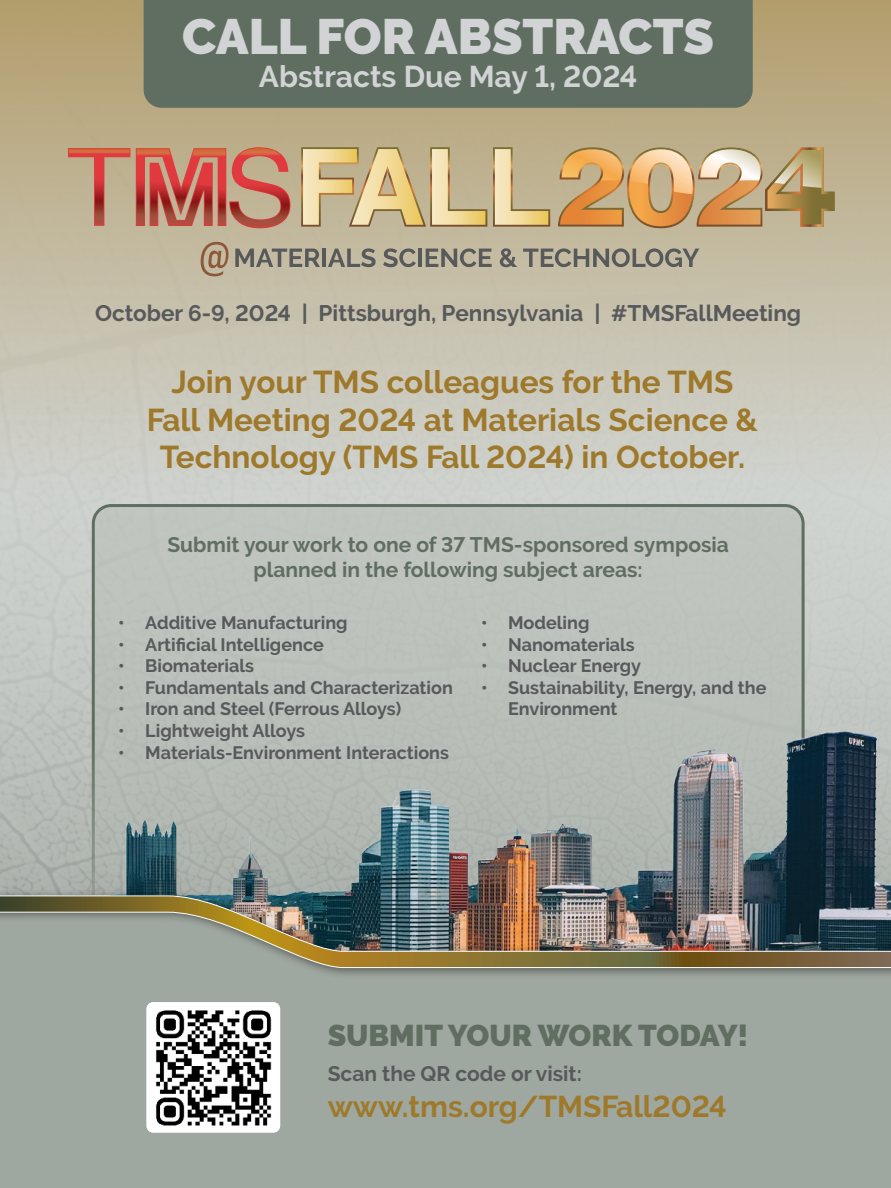
<style>
.page{position:relative;width:891px;height:1188px;background:#fff}
.page>*{position:absolute;margin:0;border:0;box-sizing:border-box;transform-origin:0 0}
.t1{font:900 49.5px "Raleway";color:#d1d3d4}
.t2{font:700 31.5px/37.8px "Raleway";color:#9e792c;text-align:center}
.t3{font:700 30px "Raleway";color:#9e792c}
.t4{font:700 30px "Raleway";color:#d1d3d4}
.t5{font:900 30px "Raleway";color:#606e61}
.t6{font:700 22.5px "Raleway";color:#58595b}
.t7{font:700 21px/25.2px "Raleway";color:#606e61;text-align:center}
.t8{font:700 21px "Raleway";color:#58595b}
.t9{font:700 18px/21.6px "Raleway";color:#58595b}
</style>
<div class="page">
<img style="left:0;top:490px;width:891px;height:198px">
<div style="left:0;top:0;width:891px;height:490px;background:linear-gradient(to bottom,#b49e6d,#d0d4d0)"></div>
<div style="left:93px;top:505px;width:710px;height:457px;background:#bdc3be;border-radius:18px"></div>
<svg style="left:235px;top:249px;width:85px;height:18px;background:#8f8b7f"></svg>
<hr style="left:322px;top:249px;width:4px;height:18px;background:#58595b">
<svg style="left:328px;top:248px;width:48px;height:19px"></svg>
<svg style="left:383px;top:248px;width:33px;height:19px"></svg>
<hr style="left:418px;top:249px;width:4px;height:18px;background:#58595b">
<svg style="left:426px;top:248px;width:66px;height:19px"></svg>
<svg style="left:500px;top:248px;width:17px;height:19px"></svg>
<svg style="left:523px;top:248px;width:176px;height:19px;background:#969284"></svg>
<svg style="left:201px;top:242px;width:27px;height:34px"></svg>
<svg style="left:68px;top:148px;width:62px;height:78px;background:#c2a68a"></svg>
<svg style="left:136px;top:147px;width:154px;height:81px;background:#ca826f"></svg>
<img style="left:69px;top:149px;width:61px;height:7px">
<img style="left:236px;top:148px;width:45px;height:11px">
<img style="left:137px;top:149px;width:35px;height:9px">
<img style="left:191px;top:149px;width:34px;height:11px">
<img style="left:95px;top:177px;width:9px;height:48px">
<img style="left:230px;top:183px;width:60px;height:44px">
<img style="left:219px;top:187px;width:6px;height:38px">
<img style="left:137px;top:178px;width:7px;height:47px">
<img style="left:150px;top:179px;width:62px;height:46px">
<svg style="left:558px;top:147px;width:277px;height:81px;background:#c9a472"></svg>
<svg style="left:301px;top:147px;width:186px;height:80px;background:#cfbb8c"></svg>
<svg style="left:493px;top:147px;width:57px;height:80px;background:#cdbb90"></svg>
<div style="left:144px;top:0;width:609px;height:108px;background:#606e61"></div>
<img style="left:0;top:688px;width:891px;height:201px">
<div style="left:0;top:979px;width:891px;height:209px;background:#9fa8a0"></div>
<div style="left:0;top:889px;width:891px;height:90px;background:#000;opacity:.46"></div>
<img style="left:0;top:895px;width:891px;height:73px">
<div style="left:146px;top:1002px;width:134px;height:130px;background:#fff;border-radius:7px"></div>
<img style="left:148px;top:1002px;width:130px;height:130px">
<h1 class="t1" style="left:182px;top:8px;width:533px">CALL FOR ABSTRACTS</h1>
<h3 class="t4" style="left:259px;top:60px;width:380px">Abstracts Due May 1, 2024</h3>
<p class="t6" style="left:95px;top:300px;width:708px">October 6-9, 2024 | Pittsburgh, Pennsylvania | #TMSFallMeeting</p>
<h2 class="t2" style="left:147px;top:363px;width:613px">Join your TMS colleagues for the TMS<br>Fall Meeting 2024 at Materials Science &amp;<br>Technology (TMS Fall 2024) in October.</h2>
<p class="t7" style="left:167px;top:532px;width:563px">Submit your work to one of 37 TMS-sponsored symposia planned in the following subject areas:</p>
<p class="t9" style="left:118px;top:612px;width:231px">• Additive Manufacturing</p>
<p class="t9" style="left:118px;top:634px;width:207px">• Artificial Intelligence</p>
<p class="t9" style="left:118px;top:655px;width:137px">• Biomaterials</p>
<p class="t9" style="left:118px;top:677px;width:336px">• Fundamentals and Characterization</p>
<p class="t9" style="left:118px;top:698px;width:285px">• Iron and Steel (Ferrous Alloys)</p>
<p class="t9" style="left:118px;top:720px;width:188px">• Lightweight Alloys</p>
<p class="t9" style="left:118px;top:742px;width:332px">• Materials-Environment Interactions</p>
<p class="t9" style="left:481px;top:612px;width:110px">• Modeling</p>
<p class="t9" style="left:481px;top:634px;width:155px">• Nanomaterials</p>
<p class="t9" style="left:481px;top:655px;width:161px">• Nuclear Energy</p>
<p class="t9" style="left:508px;top:677px;width:260px;text-indent:-27px">• Sustainability, Energy, and the<br>Environment</p>
<h3 class="t5" style="left:328px;top:1018px;width:422px">SUBMIT YOUR WORK TODAY!</h3>
<p class="t8" style="left:328px;top:1061px;width:256px">Scan the QR code or visit:</p>
<h3 class="t3" style="left:328px;top:1089px;width:400px">www.tms.org/TMSFall2024</h3>
</div>
